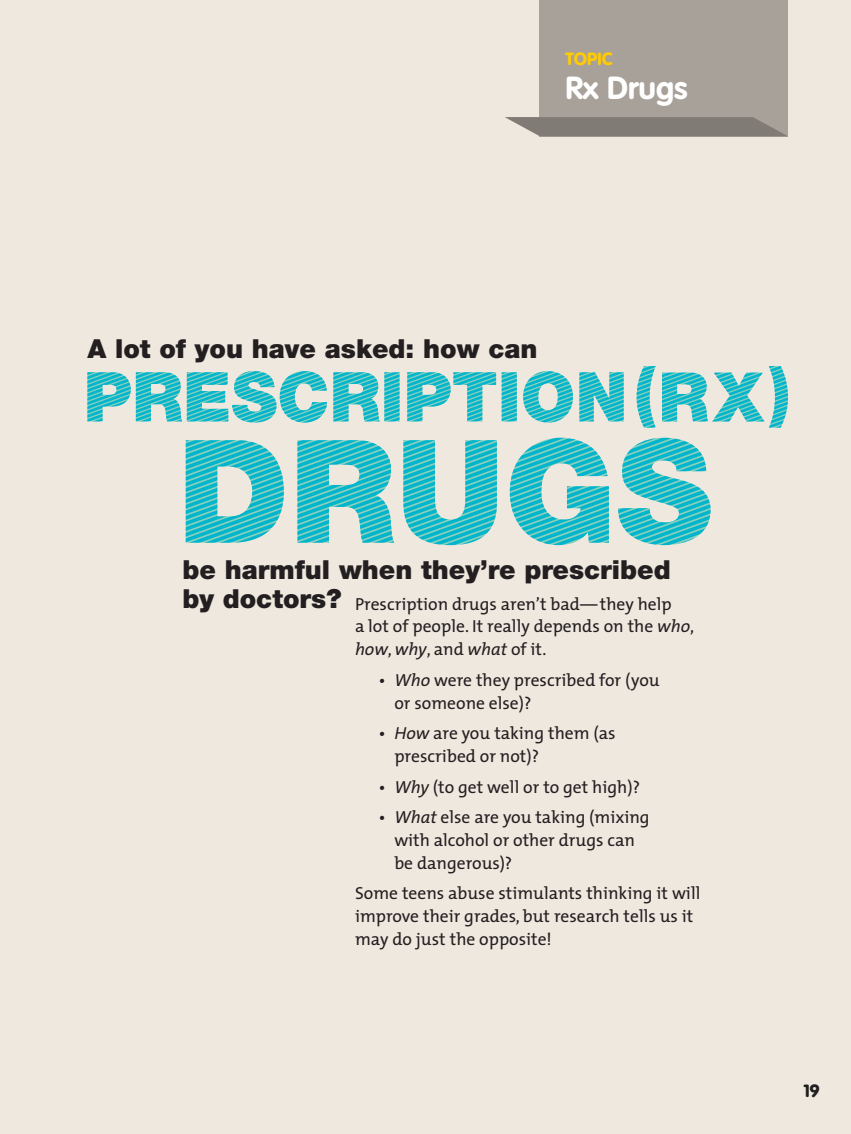
<style>
.page{position:relative;width:851px;height:1134px;background:#fff}
.page>*{position:absolute;margin:0;border:0;box-sizing:border-box;transform-origin:0 0}
.t1{font:700 31.5px "VAG Rounded";color:#fff}
.t2{font:900 26.25px/29.8px "Helvetica Neue";color:#231f20}
.t3{font:17.5px/22.8px "The Mix";color:#231f20}
.t4{font:900 17.5px "VAG Rounded";color:#ffcb04}
.t5{font:900 17.5px "VAG Rounded";color:#231f20}
.s1{font-style:italic}
</style>
<div class="page">
<div style="left:0;top:0;width:850px;height:1134px;background:#eee8df"></div>
<div style="left:539px;top:0;width:248px;height:136px;background:#a8a199"></div>
<svg style="left:505px;top:117px;width:282px;height:19px;background:#8a837e"></svg>
<svg style="left:87px;top:371px;width:536px;height:52px"></svg>
<svg style="left:186px;top:438px;width:524px;height:107px"></svg>
<svg style="left:636px;top:366px;width:152px;height:62px"></svg>
<p class="t4" style="left:565px;top:48px;width:48px">TOPIC</p>
<h1 class="t1" style="left:565px;top:69px;width:124px">Rx Drugs</h1>
<p class="t2" style="left:87px;top:333px;width:451px">A lot of you have asked: how can</p>
<p class="t2" style="left:182px;top:554px;width:490px">be harmful when they’re prescribed by doctors?</p>
<p class="t3" style="left:355px;top:592px;width:340px">Prescription drugs aren’t bad—they help<br>a lot of people. It really depends on the <span class="s1">who</span>, <span class="s1">how</span>, <span class="s1">why</span>, and <span class="s1">what</span> of it.</p>
<p class="t3" style="left:394px;top:668px;width:267px;text-indent:-16px"><span class="s1">• Who</span> were they prescribed for (you or someone else)?</p>
<p class="t3" style="left:394px;top:721px;width:223px;text-indent:-16px"><span class="s1">• How</span> are you taking them (as prescribed or not)?</p>
<p class="t3" style="left:378px;top:775px;width:263px"><span class="s1">• Why</span> (to get well or to get high)?</p>
<p class="t3" style="left:394px;top:805px;width:257px;text-indent:-16px"><span class="s1">• What</span> else are you taking (mixing with alcohol or other drugs can be dangerous)?</p>
<p class="t3" style="left:355px;top:882px;width:347px">Some teens abuse stimulants thinking it will improve their grades, but research tells us it may do just the opposite!</p>
<p class="t5" style="left:803px;top:1080px;width:17px">19</p>
</div>
